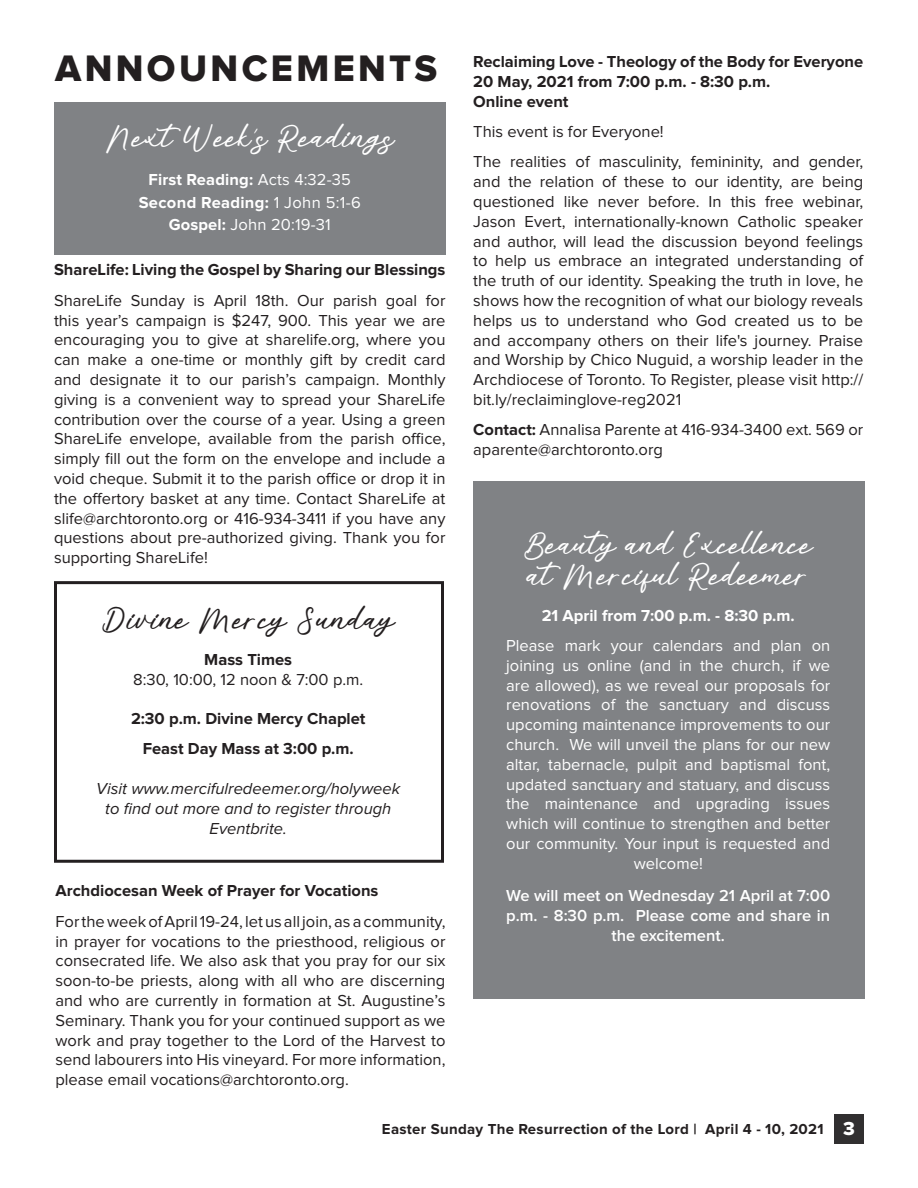
<style>
.page{position:relative;width:918px;height:1188px;background:#fff}
.page>*{position:absolute;margin:0;border:0;box-sizing:border-box;transform-origin:0 0}
.t1{font:38.25px "Proxima Nova Extrabld";letter-spacing:.09em;color:#231f20}
.t2{font:22.5px/31.5px "Alisha Free";color:#fff}
.t3{font:22.5px "Alisha Free";color:#231f20}
.t4{font:16.5px/19.8px "Proxima Nova";color:#231f20;text-align:justify}
.t5{font:16.5px/19.8px "Proxima Nova";color:#fff;text-align:center}
.t6{font:700 16.5px/19.8px "Proxima Nova";color:#231f20;text-align:center}
.t7{font:700 16.5px/22.5px "Proxima Nova";letter-spacing:.01em;color:#fff;text-align:center}
.t8{font:italic 16.5px/19.8px "Proxima Nova";color:#231f20;text-align:center}
.t9{font:600 16.5px/19.8px "Proxima Nova";color:#fff;text-align:center}
.t10{font:700 15px "Proxima Nova";letter-spacing:.02em;color:#231f20}
.s1{font-family:"Sign Painter House Script"}
.s2{font-weight:400}
.s3{font-weight:700}
.s4{font-family:"Proxima Nova Extrabld";font-weight:400;font-size:19.5px;color:#fff}
</style>
<div class="page">
<div style="left:834px;top:1114px;width:30px;height:30px;background:#312f30"></div>
<div style="left:473px;top:481px;width:392px;height:517px;background:#808285"></div>
<div style="left:54px;top:103px;width:392px;height:152px;background:#808285"></div>
<div style="left:54px;top:581px;width:390px;height:282px;border:3px solid #231f20"></div>
<h1 class="t1" style="left:55px;top:51px;width:383px">ANNOUNCEMENTS</h1>
<h2 class="t2" style="left:105px;top:120px;width:291px">NextWeek<span class="s1">’</span>s Readings</h2>
<p class="t7" style="left:139px;top:169px;width:224px">First Reading: <span class="s2">Acts 4:32-35<br></span>Second Reading: <span class="s2">1 John 5:1-6<br></span>Gospel: <span class="s2">John 20:19-31</span></p>
<p class="t6" style="left:54px;top:261px;width:393px">ShareLife: Living the Gospel by Sharing our Blessings</p>
<p class="t4" style="left:54px;top:291px;width:393px">ShareLife Sunday is April 18th. Our parish goal for this year’s campaign is $247, 900. This year we are encouraging you to give at sharelife.org, where you can make a one-time or monthly gift by credit card and designate it to our parish’s campaign. Monthly giving is a convenient way to spread your ShareLife contribution over the course of a year. Using a green ShareLife envelope, available from the parish office, simply fill out the form on the envelope and include a void cheque. Submit it to the parish office or drop it in the offertory basket at any time. Contact ShareLife at slife@archtoronto.org or 416-934-3411 if you have any questions about pre-authorized giving. Thank you for supporting ShareLife!</p>
<h2 class="t3" style="left:101px;top:604px;width:295px">Divine Mercy Sunday</h2>
<p class="t6" style="left:204px;top:650px;width:89px">Mass Times</p>
<p class="t4" style="left:133px;top:670px;width:232px">8:30, 10:00, 12 noon &amp; 7:00 p.m.</p>
<p class="t6" style="left:131px;top:704px;width:236px;line-height:30.3px">2:30 p.m. Divine Mercy Chaplet<br>Feast Day Mass at 3:00 p.m.</p>
<p class="t8" style="left:96px;top:779px;width:305px">Visit www.mercifulredeemer.org/holyweek to find out more and to register through<br>Eventbrite.</p>
<p class="t6" style="left:56px;top:882px;width:324px">Archdiocesan Week of Prayer for Vocations</p>
<p class="t4" style="left:56px;top:912px;width:392px">For the week of April 19-24, let us all join, as a community, in prayer for vocations to the priesthood, religious or consecrated life. We also ask that you pray for our six soon-to-be priests, along with all who are discerning and who are currently in formation at St. Augustine’s Seminary. Thank you for your continued support as we work and pray together to the Lord of the Harvest to send labourers into His vineyard. For more information, please email vocations@archtoronto.org.</p>
<p class="t6" style="left:473px;top:53px;width:392px;text-align:left">Reclaiming Love - Theology of the Body for Everyone<br>20 May, 2021 from 7:00 p.m. - 8:30 p.m.<br>Online event</p>
<p class="t4" style="left:473px;top:117px;width:391px;line-height:30.3px">This event is for Everyone!<br>The realities of masculinity, femininity, and gender,</p>
<p class="t4" style="left:473px;top:173px;width:392px">and the relation of these to our identity, are being questioned like never before. In this free webinar, Jason Evert, internationally-known Catholic speaker and author, will lead the discussion beyond feelings to help us embrace an integrated understanding of the truth of our identity. Speaking the truth in love, he shows how the recognition of what our biology reveals helps us to understand who God created us to be and accompany others on their life's journey. Praise and Worship by Chico Nuguid, a worship leader in the Archdiocese of Toronto. To Register, please visit http:// bit.ly/reclaiminglove-reg2021</p>
<p class="t4" style="left:473px;top:421px;width:391px"><span class="s3">Contact:</span> Annalisa Parente at 416-934-3400 ext. 569 or aparente@archtoronto.org</p>
<h2 class="t2" style="left:524px;top:526px;width:291px">Beauty and Excellence atMerciful Redeemer</h2>
<p class="t7" style="left:542px;top:605px;width:255px">21 April from 7:00 p.m. - 8:30 p.m.</p>
<p class="t5" style="left:506px;top:636px;width:326px">Please mark your calendars and plan on joining us online (and in the church, if we are allowed), as we reveal our proposals for renovations of the sanctuary and discuss upcoming maintenance improvements to our church. We will unveil the plans for our new altar, tabernacle, pulpit and baptismal font, updated sanctuary and statuary, and discuss the maintenance and upgrading issues which will continue to strengthen and better our community. Your input is requested and welcome!</p>
<p class="t9" style="left:506px;top:886px;width:326px">We will meet on Wednesday 21 April at 7:00 p.m. - 8:30 p.m. Please come and share in the excitement.</p>
<p class="t10" style="left:382px;top:1122px;width:475px">Easter Sunday The Resurrection of the Lord | April 4 - 10, 2021 <span class="s4">3</span></p>
</div>
